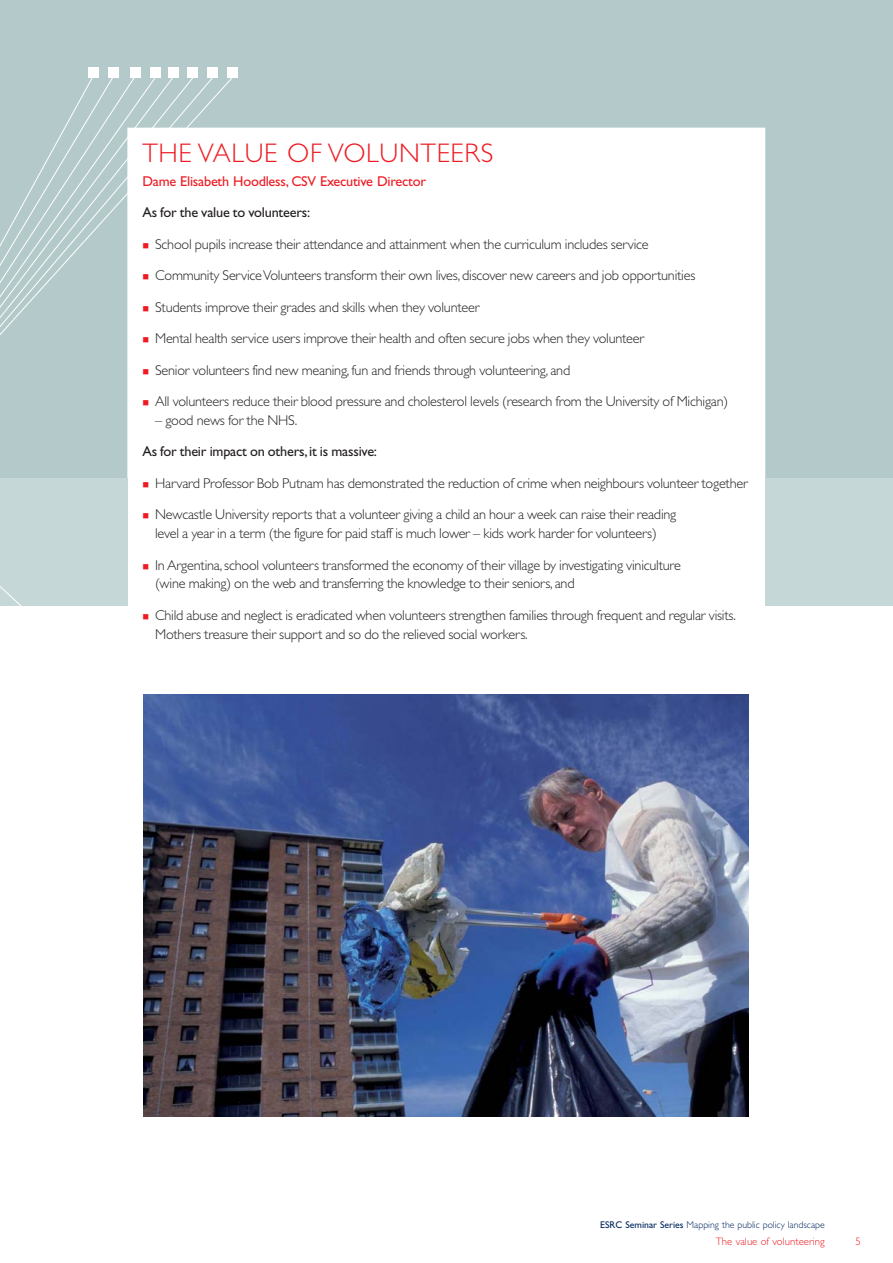
<style>
.page{position:relative;width:893px;height:1263px;background:#fff}
.page>*{position:absolute;margin:0;border:0;box-sizing:border-box;transform-origin:0 0}
.t1{font:300 27px "Gill Sans";letter-spacing:.025em;color:#ed1c24}
.t2{font:300 14.25px/18.8px "Gill Sans";letter-spacing:-.015em;color:#231f20}
.t3{font:14.25px "Gill Sans";letter-spacing:-.015em;color:#231f20}
.t4{font:14.25px "Gill Sans";letter-spacing:-.015em;color:#ed1c24}
.t5{font:300 10.8px "Gill Sans";color:#ed1c24}
.t6{font:300 9.75px "Gill Sans";color:#00265e}
.s1{font-weight:400}
</style>
<div class="page">
<svg style="left:0;top:0;width:892px;height:478px"></svg>
<div style="left:89px;top:68px;width:10px;height:10px;background:#fff"></div>
<div style="left:109px;top:68px;width:10px;height:10px;background:#fff"></div>
<div style="left:130px;top:68px;width:10px;height:10px;background:#fff"></div>
<div style="left:151px;top:68px;width:10px;height:10px;background:#fff"></div>
<div style="left:168px;top:68px;width:10px;height:10px;background:#fff"></div>
<div style="left:188px;top:68px;width:10px;height:10px;background:#fff"></div>
<div style="left:208px;top:68px;width:10px;height:10px;background:#fff"></div>
<div style="left:227px;top:68px;width:11px;height:10px;background:#fff"></div>
<div style="left:765px;top:478px;width:127px;height:128px;background:#c5d7d7"></div>
<img style="left:143px;top:694px;width:606px;height:422px">
<svg style="left:0;top:73px;width:261px;height:533px"></svg>
<h1 class="t1" style="left:142px;top:143px;width:352px">THE VALUE OF VOLUNTEERS</h1>
<p class="t4" style="left:142px;top:176px;width:285px">Dame Elisabeth Hoodless, CSV Executive Director</p>
<p class="t3" style="left:142px;top:207px;width:169px">As for the value to volunteers:</p>
<p class="t2" style="left:155px;top:236px;width:495px">School pupils increase their attendance and attainment when the curriculum includes service</p>
<p class="t2" style="left:155px;top:268px;width:542px">Community Service Volunteers transform their own lives, discover new careers and job opportunities</p>
<p class="t2" style="left:155px;top:299px;width:326px">Students improve their grades and skills when they volunteer</p>
<p class="t2" style="left:155px;top:331px;width:491px">Mental health service users improve their health and often secure jobs when they volunteer</p>
<p class="t2" style="left:155px;top:362px;width:417px">Senior volunteers find new meaning, fun and friends through volunteering, and</p>
<p class="t2" style="left:155px;top:394px;width:575px">All volunteers reduce their blood pressure and cholesterol levels (research from the University of Michigan)</p>
<p class="t2" style="left:155px;top:412px;width:144px">– good news for the NHS.</p>
<p class="t3" style="left:142px;top:447px;width:236px">As for their impact on others,it is massive:</p>
<p class="t2" style="left:155px;top:475px;width:594px">Harvard Professor Bob Putnam has demonstrated the reduction of crime when neighbours volunteer together</p>
<p class="t2" style="left:155px;top:507px;width:523px">Newcastle University reports that a volunteer giving a child an hour a week can raise their reading level a year in a term (the figure for paid staff is much lower – kids work harder for volunteers)</p>
<p class="t2" style="left:155px;top:557px;width:527px">In Argentina, school volunteers transformed the economy of their village by investigating viniculture (wine making) on the web and transferring the knowledge to their seniors, and</p>
<p class="t2" style="left:155px;top:607px;width:582px">Child abuse and neglect is eradicated when volunteers strengthen families through frequent and regular visits.<br>Mothers treasure their support and so do the relieved social workers.</p>
<p class="t6" style="left:600px;top:1222px;width:226px"><span class="s1">ESRC Seminar Series</span> Mapping the public policy landscape</p>
<p class="t5" style="left:716px;top:1238px;width:111px">The value of volunteering</p>
<p class="t5" style="left:855px;top:1238px;width:7px">5</p>
</div>
